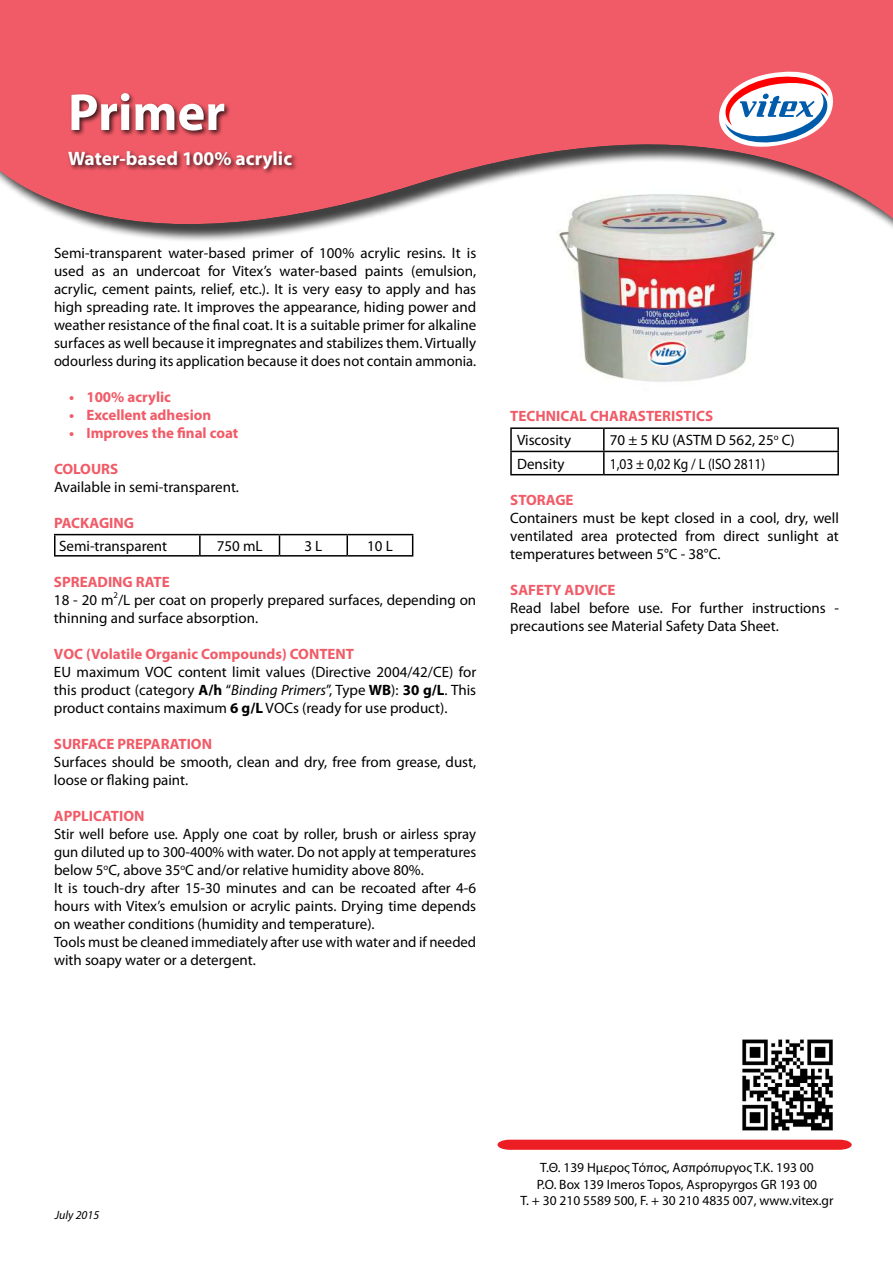
<style>
.page{position:relative;width:893px;height:1263px;background:#fff}
.page>*{position:absolute;margin:0;border:0;box-sizing:border-box;transform-origin:0 0}
.t1{font:700 52.5px "Myriad Pro";color:#fff}
.t2{font:700 19.5px "Myriad Pro";color:#fff}
.t3{font:15px/18px "Myriad Pro";color:#000}
.t4{font:700 15px "Myriad Pro";color:#f15b67}
.t5{font:15px "Myriad Pro";color:#000;scale:.9 1}
.t6{font:13.5px/16.2px "Myriad Pro";color:#000;text-align:center}
.t7{font:italic 12px "Myriad Pro";color:#000}
.s1{font-weight:700;color:#f15b67}
.s2{font-weight:700}
.s3{font-style:italic}
</style>
<div class="page">
<img style="left:742px;top:1039px;width:91px;height:92px">
<svg style="left:497px;top:1140px;width:355px;height:10px;background:#ed252b"></svg>
<img style="left:567px;top:251px;width:197px;height:131px">
<div style="left:0;top:0;width:893px;height:251px;background:#000;opacity:.75"></div>
<div style="left:0;top:0;width:893px;height:234px;background:#000;opacity:.75"></div>
<svg style="left:716px;top:67px;width:123px;height:88px"></svg>
<svg style="left:762px;top:93px;width:7px;height:6px"></svg>
<hr style="left:54px;top:534px;width:146px;height:1px;background:#000">
<hr style="left:54px;top:535px;width:2px;height:20px;background:#000">
<hr style="left:200px;top:534px;width:79px;height:1px;background:#000">
<hr style="left:199px;top:535px;width:2px;height:20px;background:#000">
<hr style="left:279px;top:534px;width:68px;height:1px;background:#000">
<svg style="left:279px;top:535px;width:1px;height:20px"></svg>
<hr style="left:347px;top:534px;width:66px;height:1px;background:#000">
<hr style="left:346px;top:535px;width:2px;height:20px;background:#000">
<svg style="left:412px;top:535px;width:1px;height:20px"></svg>
<hr style="left:54px;top:555px;width:146px;height:2px;background:#000">
<hr style="left:200px;top:555px;width:79px;height:2px;background:#000">
<hr style="left:279px;top:555px;width:68px;height:2px;background:#000">
<hr style="left:347px;top:555px;width:66px;height:2px;background:#000">
<hr style="left:510px;top:427px;width:94px;height:2px;background:#000">
<hr style="left:510px;top:429px;width:2px;height:22px;background:#000">
<hr style="left:604px;top:427px;width:235px;height:2px;background:#000">
<hr style="left:603px;top:429px;width:2px;height:22px;background:#000">
<hr style="left:837px;top:429px;width:2px;height:22px;background:#000">
<hr style="left:510px;top:451px;width:94px;height:1px;background:#000">
<hr style="left:510px;top:452px;width:2px;height:22px;background:#000">
<hr style="left:604px;top:451px;width:235px;height:1px;background:#000">
<hr style="left:603px;top:452px;width:2px;height:22px;background:#000">
<hr style="left:837px;top:452px;width:2px;height:22px;background:#000">
<hr style="left:510px;top:474px;width:94px;height:1px;background:#000">
<hr style="left:604px;top:474px;width:235px;height:1px;background:#000">
<div style="left:66px;top:91px;width:233px;height:84px;background:#000;opacity:.75"></div>
<h1 class="t1" style="left:68px;top:78px;width:159px">Primer</h1>
<h2 class="t2" style="left:68px;top:145px;width:226px">Water-based 100% acrylic</h2>
<p class="t3" style="left:54px;top:244px;width:424px;text-align:justify">Semi-transparent water-based primer of 100% acrylic resins. It is used as an undercoat for Vitex’s water-based paints (emulsion, acrylic, cement paints, relief, etc.). It is very easy to apply and has high spreading rate. It improves the appearance, hiding power and weather resistance of the final coat. It is a suitable primer for alkaline surfaces as well because it impregnates and stabilizes them. Virtually odourless during its application because it does not contain ammonia.</p>
<p class="t4" style="left:69px;top:387px;width:103px">• 100% acrylic</p>
<p class="t4" style="left:69px;top:405px;width:144px">• Excellent adhesion</p>
<p class="t4" style="left:69px;top:423px;width:171px">• Improves the final coat</p>
<p class="t4" style="left:54px;top:459px;width:66px">COLOURS</p>
<p class="t3" style="left:54px;top:478px;width:187px">Available in semi-transparent.</p>
<p class="t4" style="left:54px;top:513px;width:82px">PACKAGING</p>
<p class="t3" style="left:59px;top:537px;width:110px">Semi-transparent</p>
<p class="t3" style="left:217px;top:537px;width:47px">750 mL</p>
<p class="t3" style="left:304px;top:537px;width:19px">3 L</p>
<p class="t3" style="left:367px;top:537px;width:27px">10 L</p>
<p class="t3" style="left:54px;top:572px;width:424px"><span class="s1">SPREADING RATE<br></span>18 - 20 m<sup>2</sup>/L per coat on properly prepared surfaces, depending on thinning and surface absorption.</p>
<p class="t4" style="left:54px;top:644px;width:302px">VOC (Volatile Organic Compounds) CONTENT</p>
<p class="t3" style="left:54px;top:662px;width:424px;text-align:justify">EU maximum VOC content limit values (Directive 2004/42/CE) for this product (category <span class="s2">A/h</span> “<span class="s3">Binding Primers</span>”, Type <span class="s2">WB</span>): <span class="s2">30 g/L</span>. This product contains maximum <span class="s2">6 g/L</span> VOCs (ready for use product).</p>
<p class="t4" style="left:54px;top:734px;width:160px">SURFACE PREPARATION</p>
<p class="t3" style="left:54px;top:752px;width:424px">Surfaces should be smooth, clean and dry, free from grease, dust, loose or flaking paint.</p>
<p class="t4" style="left:54px;top:806px;width:92px">APPLICATION</p>
<p class="t3" style="left:54px;top:824px;width:424px">Stir well before use. Apply one coat by roller, brush or airless spray gun diluted up to 300-400% with water. Do not apply at temperatures below 5<sup>ο</sup>C, above 35<sup>ο</sup>C and/or relative humidity above 80%.<br>It is touch-dry after 15-30 minutes and can be recoated after 4-6 hours with Vitex’s emulsion or acrylic paints. Drying time depends on weather conditions (humidity and temperature).<br>Tools must be cleaned immediately after use with water and if needed with soapy water or a detergent.</p>
<p class="t4" style="left:510px;top:407px;width:204px">TECHNICAL CHARASTERISTICS</p>
<p class="t3" style="left:517px;top:431px;width:56px">Viscosity</p>
<p class="t3" style="left:610px;top:431px;width:187px">70 ± 5 KU (ASTM D 562, 25<sup>ο</sup> C)</p>
<p class="t3" style="left:517px;top:454px;width:49px">Density</p>
<p class="t5" style="left:610px;top:454px;width:174px">1,03 ± 0,02 Kg / L (ISO 2811)</p>
<p class="t4" style="left:510px;top:491px;width:65px">STORAGE</p>
<p class="t3" style="left:510px;top:509px;width:330px;text-align:justify">Containers must be kept closed in a cool, dry, well ventilated area protected from direct sunlight at temperatures between 5°C - 38°C.</p>
<p class="t4" style="left:510px;top:581px;width:107px">SAFETY ADVICE</p>
<p class="t3" style="left:510px;top:599px;width:330px">Read label before use. For further instructions - precautions see Material Safety Data Sheet.</p>
<p class="t7" style="left:55px;top:1208px;width:46px">July 2015</p>
<p class="t6" style="left:520px;top:1159px;width:315px">Τ.Θ. 139 Ημερος Τόπος, Ασπρόπυργος Τ.Κ. 193 00<br>P.O. Box 139 Imeros Topos, Aspropyrgos GR 193 00<br>T. + 30 210 5589 500, F. + 30 210 4835 007, www.vitex.gr</p>
</div>
